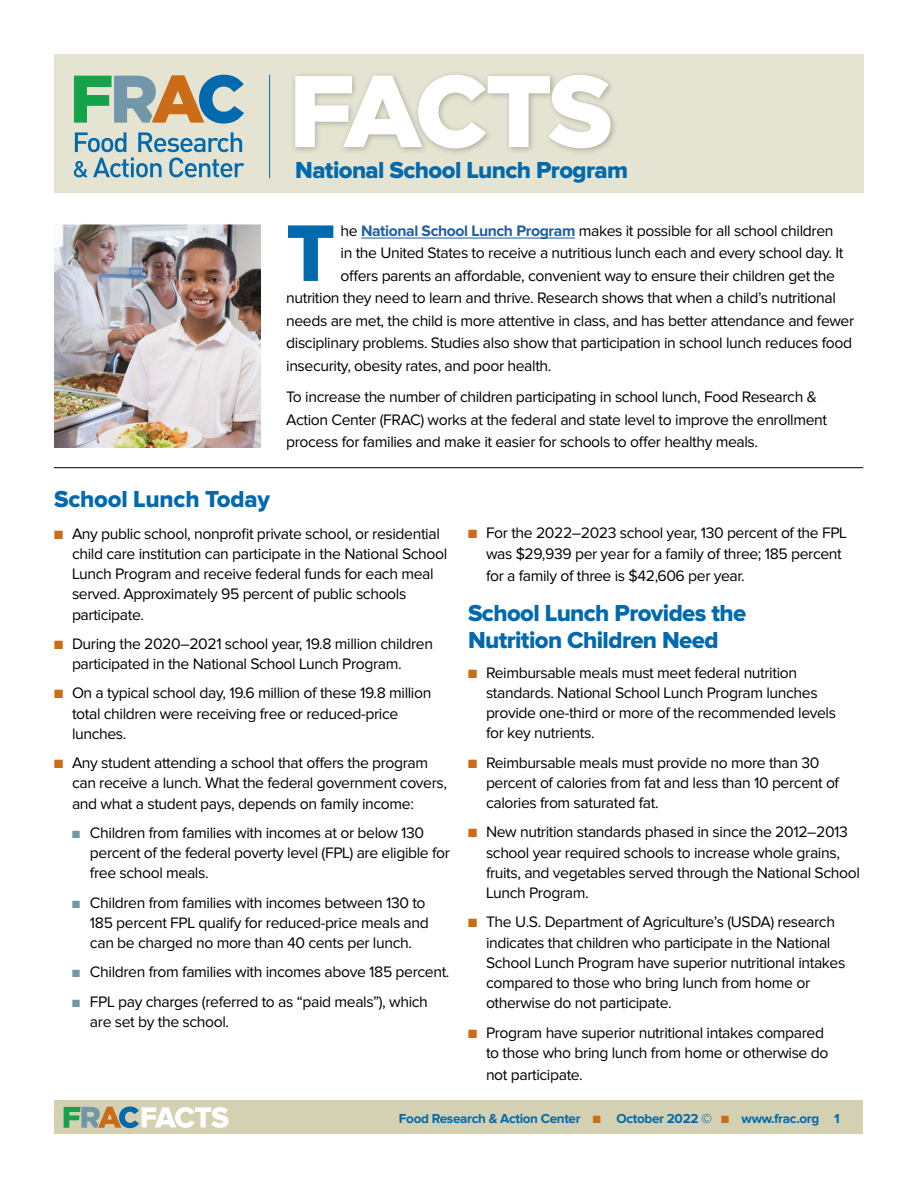
<style>
.page{position:relative;width:918px;height:1188px;background:#fff}
.page>*{position:absolute;margin:0;border:0;box-sizing:border-box;transform-origin:0 0}
.t1{font:83.25px "Proxima Nova Extrabld";color:#006aad}
.t2{font:24px/27px "Proxima Nova Extrabld";letter-spacing:-.025em;color:#006aad}
.t3{font:24px "Proxima Nova Extrabld";letter-spacing:-.005em;color:#006aad}
.t4{font:15.75px/20.2px "Proxima Nova";letter-spacing:-.025em;color:#000}
.t5{font:700 13.5px "Proxima Nova";letter-spacing:-.025em;color:#006aad}
.s1{font-weight:700;color:#215e9e}
.s2{color:#ca6c18}
.s3{color:#7297a9}
</style>
<div class="page">
<div style="left:54px;top:54px;width:810px;height:139px;background:#e5e3d1"></div>
<svg style="left:74px;top:75px;width:170px;height:49px"></svg>
<svg style="left:74px;top:132px;width:171px;height:45px"></svg>
<hr style="left:269px;top:75px;width:1px;height:103px;background:#006aad">
<div style="left:291px;top:70px;width:327px;height:86px;background:#000;opacity:.25"></div>
<svg style="left:295px;top:75px;width:316px;height:73px"></svg>
<div style="left:55px;top:1101px;width:808px;height:33px;background:#d4d1b3"></div>
<svg style="left:64px;top:1106px;width:165px;height:22px"></svg>
<hr style="left:361px;top:238px;width:214px;height:1px;background:#215e9e">
<img style="left:55px;top:224px;width:205px;height:223px">
<hr style="left:54px;top:467px;width:809px;height:1px;background:#000">
<h2 class="t2" style="left:295px;top:157px;width:334px">National School Lunch Program</h2>
<h1 class="t1" style="left:286px;top:215px;width:51px">T</h1>
<p class="t4" style="left:341px;top:221px;width:494px">he <span class="s1">National School Lunch Program</span> makes it possible for all school children</p>
<p class="t4" style="left:341px;top:244px;width:504px">in the United States to receive a nutritious lunch each and every school day. It</p>
<p class="t4" style="left:341px;top:266px;width:496px">offers parents an affordable, convenient way to ensure their children get the</p>
<p class="t4" style="left:286px;top:289px;width:551px">nutrition they need to learn and thrive. Research shows that when a child’s nutritional</p>
<p class="t4" style="left:286px;top:311px;width:570px">needs are met, the child is more attentive in class, and has better attendance and fewer</p>
<p class="t4" style="left:286px;top:334px;width:568px">disciplinary problems. Studies also show that participation in school lunch reduces food</p>
<p class="t4" style="left:286px;top:356px;width:267px">insecurity, obesity rates, and poor health.</p>
<p class="t4" style="left:286px;top:387px;width:542px;line-height:22.5px">To increase the number of children participating in school lunch, Food Research &amp;<br>Action Center (FRAC) works at the federal and state level to improve the enrollment process for families and make it easier for schools to offer healthy meals.</p>
<h2 class="t3" style="left:54px;top:489px;width:218px">School Lunch Today</h2>
<p class="t4" style="left:72px;top:524px;width:377px;text-indent:-18px"><span class="s2">■</span> Any public school, nonprofit private school, or residential child care institution can participate in the National School Lunch Program and receive federal funds for each meal served. Approximately 95 percent of public schools participate.</p>
<p class="t4" style="left:72px;top:634px;width:363px;text-indent:-18px"><span class="s2">■</span> During the 2020–2021 school year, 19.8 million children participated in the National School Lunch Program.</p>
<p class="t4" style="left:72px;top:684px;width:361px;text-indent:-18px"><span class="s2">■</span> On a typical school day, 19.6 million of these 19.8 million total children were receiving free or reduced-price lunches.</p>
<p class="t4" style="left:72px;top:753px;width:377px;text-indent:-18px"><span class="s2">■</span> Any student attending a school that offers the program can receive a lunch. What the federal government covers, and what a student pays, depends on family income:</p>
<p class="t4" style="left:90px;top:823px;width:362px;text-indent:-18px"><span class="s3">■</span> Children from families with incomes at or below 130 percent of the federal poverty level (FPL) are eligible for free school meals.</p>
<p class="t4" style="left:90px;top:893px;width:340px;text-indent:-18px"><span class="s3">■</span> Children from families with incomes between 130 to<br>185 percent FPL qualify for reduced-price meals and can be charged no more than 40 cents per lunch.</p>
<p class="t4" style="left:72px;top:963px;width:379px"><span class="s3">■</span> Children from families with incomes above 185 percent.</p>
<p class="t4" style="left:90px;top:992px;width:339px;text-indent:-18px"><span class="s3">■</span> FPL pay charges (referred to as “paid meals”), which are set by the school.</p>
<p class="t4" style="left:486px;top:524px;width:363px;text-indent:-18px"><span class="s2">■</span> For the 2022–2023 school year, 130 percent of the FPL was $29,939 per year for a family of three; 185 percent</p>
<p class="t4" style="left:486px;top:566px;width:260px">for a family of three is $42,606 per year.</p>
<h2 class="t2" style="left:468px;top:601px;width:280px">School Lunch Provides the<br>Nutrition Children Need</h2>
<p class="t4" style="left:486px;top:663px;width:352px;text-indent:-18px"><span class="s2">■</span> Reimbursable meals must meet federal nutrition standards. National School Lunch Program lunches provide one-third or more of the recommended levels for key nutrients.</p>
<p class="t4" style="left:486px;top:753px;width:355px;text-indent:-18px"><span class="s2">■</span> Reimbursable meals must provide no more than 30 percent of calories from fat and less than 10 percent of calories from saturated fat.</p>
<p class="t4" style="left:486px;top:823px;width:375px;text-indent:-18px"><span class="s2">■</span> New nutrition standards phased in since the 2012–2013 school year required schools to increase whole grains, fruits, and vegetables served through the National School Lunch Program.</p>
<p class="t4" style="left:486px;top:913px;width:361px;text-indent:-18px"><span class="s2">■</span> The U.S. Department of Agriculture’s (USDA) research indicates that children who participate in the National School Lunch Program have superior nutritional intakes compared to those who bring lunch from home or otherwise do not participate.</p>
<p class="t4" style="left:468px;top:1023px;width:362px;text-align:right"><span class="s2">■</span> Program have superior nutritional intakes compared to those who bring lunch from home or otherwise do</p>
<p class="t4" style="left:486px;top:1065px;width:98px">not participate.</p>
<p class="t5" style="left:399px;top:1112px;width:442px">Food Research &amp; Action Center <span class="s2">■</span> October 2022 © <span class="s2">■</span> www.frac.org 1</p>
</div>
